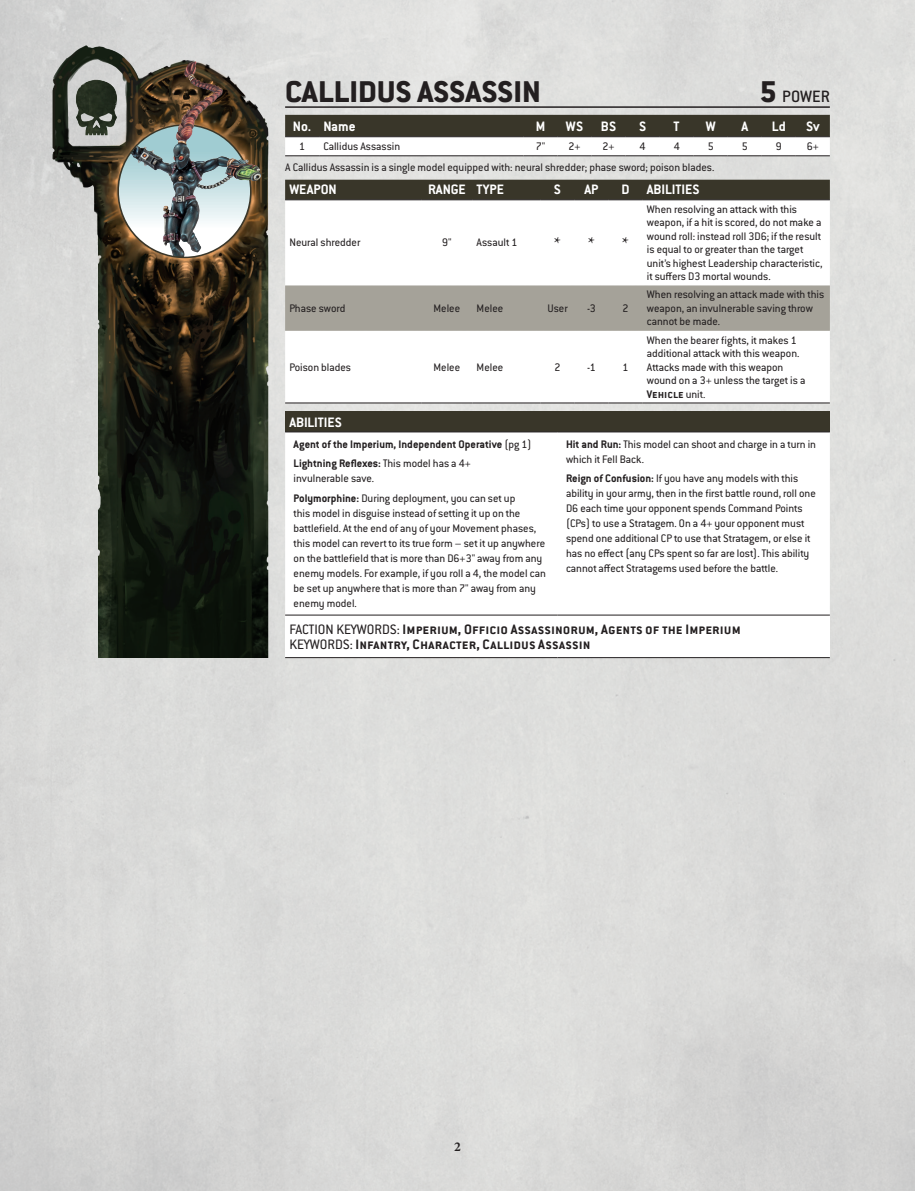
<style>
.page{position:relative;width:915px;height:1191px;background:#fff}
.page>*{position:absolute;margin:0;border:0;box-sizing:border-box;transform-origin:0 0}
.t1{font:800 33px "Conduit ITC Std";color:#231f20}
.t2{font:500 18px "Conduit ITC Std";color:#231f20}
.t3{font:18px "Minion Pro";color:#231f20}
.t4{font:700 15px/15px "Conduit ITC Std";color:#231f20}
.t5{font:700 15px "Conduit ITC Std";color:#fff}
.t6{font:700 13.5px "Minion Pro";color:#231f20}
.t7{font:12px/15px "Conduit ITC Std";color:#231f20}
.t8{font:700 12px/19.2px "Conduit ITC Std";color:#231f20}
.s1{font-weight:800;font-size:33px}
.s2{font-weight:700}
.s3{font-weight:400}
</style>
<div class="page">
<img style="left:0;top:0;width:914px;height:1191px">
<img style="left:24px;top:0;width:261px;height:657px">
<img style="left:49px;top:60px;width:96px;height:95px">
<img style="left:118px;top:125px;width:133px;height:132px;border-radius:66px">
<img style="left:130px;top:125px;width:49px;height:121px">
<img style="left:154px;top:61px;width:60px;height:150px">
<hr style="left:285px;top:106px;width:544px;height:2px;background:#231f20">
<svg style="left:285px;top:115px;width:544px;height:40px"></svg>
<hr style="left:285px;top:136px;width:34px;height:1px;background:#231f20">
<hr style="left:319px;top:136px;width:204px;height:1px;background:#231f20">
<hr style="left:523px;top:136px;width:34px;height:1px;background:#231f20">
<hr style="left:557px;top:136px;width:34px;height:1px;background:#231f20">
<hr style="left:591px;top:136px;width:34px;height:1px;background:#231f20">
<hr style="left:625px;top:136px;width:34px;height:1px;background:#231f20">
<hr style="left:659px;top:136px;width:34px;height:1px;background:#231f20">
<hr style="left:693px;top:136px;width:34px;height:1px;background:#231f20">
<hr style="left:727px;top:136px;width:34px;height:1px;background:#231f20">
<hr style="left:761px;top:136px;width:34px;height:1px;background:#231f20">
<hr style="left:795px;top:136px;width:34px;height:1px;background:#231f20">
<hr style="left:285px;top:155px;width:34px;height:1px;background:#231f20">
<hr style="left:319px;top:155px;width:204px;height:1px;background:#231f20">
<hr style="left:523px;top:155px;width:34px;height:1px;background:#231f20">
<hr style="left:557px;top:155px;width:34px;height:1px;background:#231f20">
<hr style="left:591px;top:155px;width:34px;height:1px;background:#231f20">
<hr style="left:625px;top:155px;width:34px;height:1px;background:#231f20">
<hr style="left:659px;top:155px;width:34px;height:1px;background:#231f20">
<hr style="left:693px;top:155px;width:34px;height:1px;background:#231f20">
<hr style="left:727px;top:155px;width:34px;height:1px;background:#231f20">
<hr style="left:761px;top:155px;width:34px;height:1px;background:#231f20">
<hr style="left:795px;top:155px;width:34px;height:1px;background:#231f20">
<div style="left:285px;top:180px;width:544px;height:19px;background:#393629"></div>
<svg style="left:285px;top:200px;width:544px;height:202px"></svg>
<div style="left:285px;top:285px;width:544px;height:46px;background:#a5a299"></div>
<hr style="left:285px;top:199px;width:136px;height:1px;background:#231f20">
<hr style="left:421px;top:199px;width:51px;height:1px;background:#231f20">
<hr style="left:472px;top:199px;width:68px;height:1px;background:#231f20">
<hr style="left:540px;top:199px;width:34px;height:1px;background:#231f20">
<hr style="left:574px;top:199px;width:34px;height:1px;background:#231f20">
<hr style="left:608px;top:199px;width:34px;height:1px;background:#231f20">
<hr style="left:642px;top:199px;width:187px;height:1px;background:#231f20">
<hr style="left:285px;top:402px;width:136px;height:1px;background:#231f20">
<hr style="left:421px;top:402px;width:51px;height:1px;background:#231f20">
<hr style="left:472px;top:402px;width:68px;height:1px;background:#231f20">
<hr style="left:540px;top:402px;width:34px;height:1px;background:#231f20">
<hr style="left:574px;top:402px;width:34px;height:1px;background:#231f20">
<hr style="left:608px;top:402px;width:34px;height:1px;background:#231f20">
<hr style="left:642px;top:402px;width:187px;height:1px;background:#231f20">
<div style="left:285px;top:412px;width:544px;height:20px;background:#393629"></div>
<svg style="left:285px;top:432px;width:544px;height:182px"></svg>
<div style="left:285px;top:615px;width:544px;height:42px;background:#fff"></div>
<hr style="left:285px;top:657px;width:272px;height:1px;background:#231f20">
<hr style="left:557px;top:657px;width:272px;height:1px;background:#231f20">
<hr style="left:285px;top:431px;width:272px;height:1px;background:#231f20">
<hr style="left:557px;top:431px;width:272px;height:1px;background:#231f20">
<hr style="left:285px;top:614px;width:272px;height:1px;background:#231f20">
<hr style="left:557px;top:614px;width:272px;height:1px;background:#231f20">
<h1 class="t1" style="left:285px;top:72px;width:257px">CALLIDUS ASSASSIN</h1>
<h2 class="t2" style="left:759px;top:85px;width:72px"><span class="s1">5</span> POWER</h2>
<p class="t5" style="left:293px;top:117px;width:64px">No. Name</p>
<p class="t5" style="left:535px;top:117px;width:11px">M</p>
<p class="t5" style="left:565px;top:117px;width:52px">WS BS</p>
<p class="t5" style="left:639px;top:117px;width:9px">S</p>
<p class="t5" style="left:673px;top:117px;width:8px">T</p>
<p class="t5" style="left:705px;top:117px;width:11px">W</p>
<p class="t5" style="left:741px;top:117px;width:8px">A</p>
<p class="t5" style="left:771px;top:117px;width:16px">Ld</p>
<p class="t5" style="left:805px;top:117px;width:15px">Sv</p>
<p class="t7" style="left:299px;top:138px;width:8px">1</p>
<p class="t7" style="left:323px;top:138px;width:78px">Callidus Assassin</p>
<p class="t7" style="left:535px;top:138px;width:11px">7"</p>
<p class="t7" style="left:568px;top:138px;width:14px">2+</p>
<p class="t7" style="left:602px;top:138px;width:14px">2+</p>
<p class="t7" style="left:639px;top:138px;width:8px">4</p>
<p class="t7" style="left:673px;top:138px;width:8px">4</p>
<p class="t7" style="left:707px;top:138px;width:8px">5</p>
<p class="t7" style="left:741px;top:138px;width:8px">5</p>
<p class="t7" style="left:775px;top:138px;width:8px">9</p>
<p class="t7" style="left:806px;top:138px;width:14px">6+</p>
<p class="t7" style="left:285px;top:160px;width:430px">A Callidus Assassin is a single model equipped with: neural shredder; phase sword; poison blades.</p>
<p class="t5" style="left:289px;top:181px;width:49px">WEAPON</p>
<p class="t5" style="left:428px;top:181px;width:77px">RANGE TYPE</p>
<p class="t5" style="left:553px;top:181px;width:9px">S</p>
<p class="t5" style="left:584px;top:181px;width:15px">AP</p>
<p class="t5" style="left:621px;top:181px;width:79px">D ABILITIES</p>
<p class="t7" style="left:289px;top:235px;width:72px">Neural shredder</p>
<p class="t7" style="left:442px;top:235px;width:11px">9"</p>
<p class="t7" style="left:476px;top:235px;width:42px">Assault 1</p>
<h2 class="t3" style="left:553px;top:231px;width:43px">* *</h2>
<h2 class="t3" style="left:621px;top:231px;width:9px">*</h2>
<p class="t7" style="left:289px;top:300px;width:58px">Phase sword</p>
<p class="t7" style="left:433px;top:300px;width:28px">Melee</p>
<p class="t7" style="left:476px;top:300px;width:28px">Melee</p>
<p class="t7" style="left:547px;top:300px;width:22px">User</p>
<p class="t7" style="left:587px;top:300px;width:10px">-3</p>
<p class="t7" style="left:622px;top:300px;width:8px">2</p>
<p class="t7" style="left:289px;top:359px;width:63px">Poison blades</p>
<p class="t7" style="left:433px;top:359px;width:28px">Melee</p>
<p class="t7" style="left:476px;top:359px;width:28px">Melee</p>
<p class="t7" style="left:554px;top:359px;width:8px">2</p>
<p class="t7" style="left:587px;top:359px;width:10px">-1</p>
<p class="t7" style="left:622px;top:359px;width:8px">1</p>
<p class="t7" style="left:646px;top:202px;width:177px;line-height:13.5px">When resolving an attack with this weapon, if a hit is scored, do not make a wound roll: instead roll 3D6; if the result is equal to or greater than the target unit’s highest Leadership characteristic, it suffers D3 mortal wounds.</p>
<p class="t7" style="left:646px;top:287px;width:179px;line-height:13.5px">When resolving an attack made with this weapon, an invulnerable saving throw cannot be made.</p>
<p class="t7" style="left:646px;top:333px;width:160px;line-height:13.5px">When the bearer fights, it makes 1 additional attack with this weapon.<br>Attacks made with this weapon wound on a 3+ unless the target is a<br><span class="s2">Vehicle</span> unit.</p>
<p class="t5" style="left:289px;top:413px;width:54px">ABILITIES</p>
<p class="t8" style="left:293px;top:434px;width:239px">Agent of the Imperium, Independent Operative <span class="s3">(pg 1)<br></span>Lightning Reflexes: <span class="s3">This model has a 4+</span></p>
<p class="t7" style="left:293px;top:468px;width:223px;line-height:19.2px">invulnerable save.<br><span class="s2">Polymorphine:</span> During deployment, you can set up</p>
<p class="t7" style="left:293px;top:505px;width:253px">this model in disguise instead of setting it up on the battlefield. At the end of any of your Movement phases, this model can revert to its true form – set it up anywhere on the battlefield that is more than D6+3" away from any enemy models. For example, if you roll a 4, the model can be set up anywhere that is more than 7" away from any enemy model.</p>
<p class="t7" style="left:566px;top:436px;width:251px"><span class="s2">Hit and Run:</span> This model can shoot and charge in a turn in which it Fell Back.</p>
<p class="t7" style="left:566px;top:470px;width:251px"><span class="s2">Reign of Confusion:</span> If you have any models with this ability in your army, then in the first battle round, roll one D6 each time your opponent spends Command Points (CPs) to use a Stratagem. On a 4+ your opponent must spend one additional CP to use that Stratagem, or else it has no effect (any CPs spent so far are lost). This ability cannot affect Stratagems used before the battle.</p>
<p class="t4" style="left:289px;top:621px;width:453px"><span class="s3">FACTION KEYWORDS:</span> Imperium, Officio Assassinorum, Agents of the Imperium<br><span class="s3">KEYWORDS:</span> Infantry, Character, Callidus Assassin</p>
<p class="t6" style="left:454px;top:1137px;width:8px">2</p>
</div>
